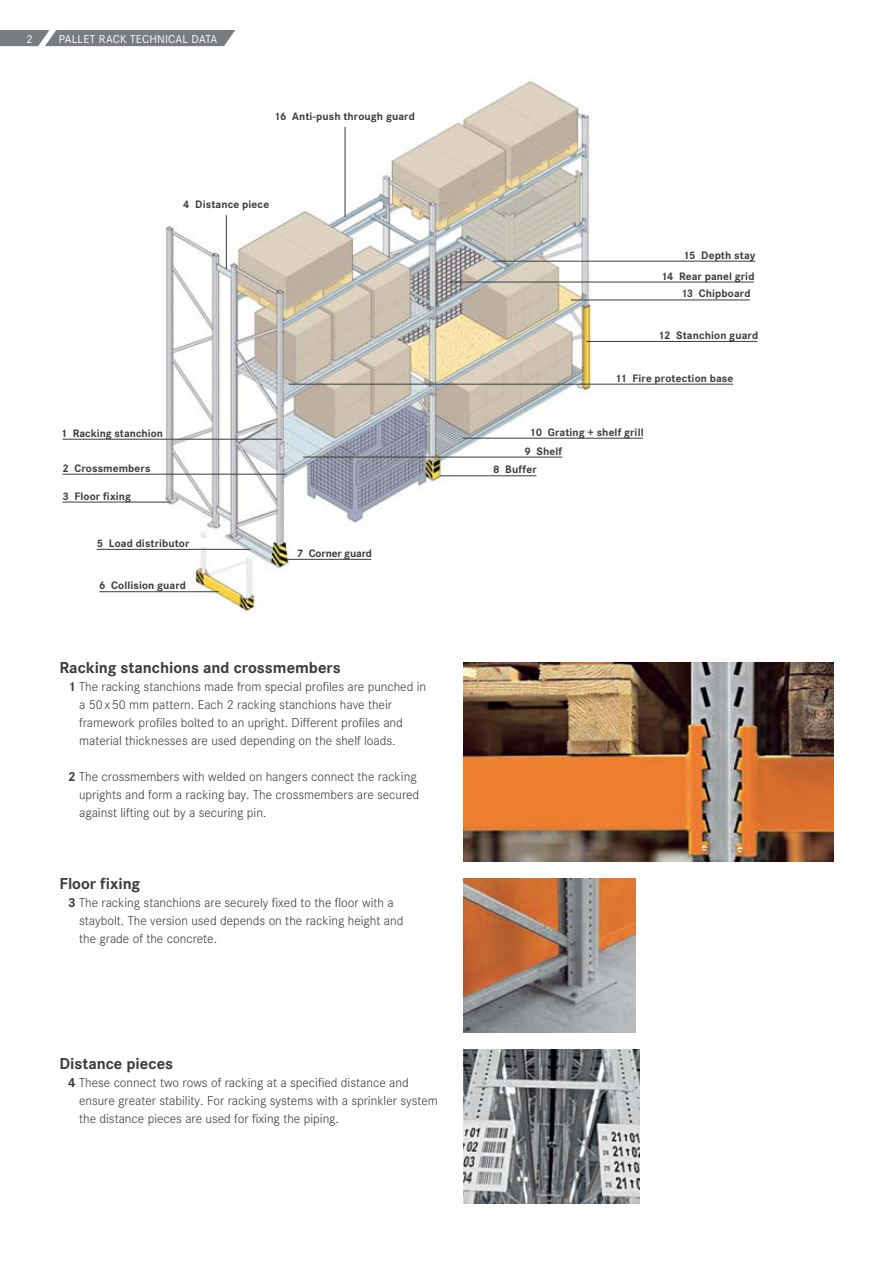
<style>
.page{position:relative;width:893px;height:1263px;background:#fff}
.page>*{position:absolute;margin:0;border:0;box-sizing:border-box;transform-origin:0 0}
.t1{font:700 16.5px "Corporate S";color:#383a3b}
.t2{font:300 13.5px/18px "Corporate S";color:#383a3b}
.t3{font:12px "Corporate S";letter-spacing:.015em;color:#fff}
.t4{font:700 11.25px "Corporate S";letter-spacing:.01em;color:#383a3b}
.s1{font-weight:700}
</style>
<div class="page">
<img style="left:128px;top:79px;width:490px;height:534px">
<img style="left:463px;top:662px;width:370px;height:199px">
<img style="left:463px;top:879px;width:172px;height:153px">
<img style="left:463px;top:1049px;width:177px;height:154px">
<svg style="left:0;top:30px;width:235px;height:17px;background:#85888b"></svg>
<hr style="left:99px;top:591px;width:120px;height:1px;background:#383a3b">
<hr style="left:63px;top:502px;width:108px;height:1px;background:#383a3b">
<hr style="left:63px;top:474px;width:223px;height:1px;background:#383a3b">
<hr style="left:63px;top:439px;width:219px;height:1px;background:#383a3b">
<hr style="left:226px;top:215px;width:1px;height:54px;background:#383a3b">
<hr style="left:289px;top:384px;width:444px;height:1px;background:#383a3b">
<hr style="left:303px;top:457px;width:259px;height:1px;background:#383a3b">
<hr style="left:449px;top:282px;width:305px;height:1px;background:#383a3b">
<hr style="left:287px;top:559px;width:84px;height:1px;background:#383a3b">
<hr style="left:440px;top:475px;width:96px;height:1px;background:#383a3b">
<hr style="left:463px;top:438px;width:180px;height:1px;background:#383a3b">
<hr style="left:586px;top:341px;width:171px;height:1px;background:#383a3b">
<hr style="left:571px;top:300px;width:179px;height:1px;background:#383a3b">
<hr style="left:493px;top:261px;width:262px;height:1px;background:#383a3b">
<hr style="left:97px;top:549px;width:153px;height:1px;background:#383a3b">
<hr style="left:345px;top:127px;width:1px;height:90px;background:#383a3b">
<div style="left:97px;top:538px;width:116px;height:9px;background:#fff"></div>
<p class="t3" style="left:26px;top:34px;width:8px">2</p>
<p class="t3" style="left:59px;top:34px;width:160px">PALLET RACK TECHNICAL DATA</p>
<p class="t4" style="left:274px;top:112px;width:142px">16 Anti-push through guard</p>
<p class="t4" style="left:183px;top:200px;width:87px">4 Distance piece</p>
<p class="t4" style="left:61px;top:428px;width:104px">1 Racking stanchion</p>
<p class="t4" style="left:63px;top:463px;width:89px">2 Crossmembers</p>
<p class="t4" style="left:63px;top:491px;width:70px">3 Floor fixing</p>
<p class="t4" style="left:97px;top:539px;width:94px">5 Load distributor</p>
<p class="t4" style="left:99px;top:581px;width:88px">6 Collision guard</p>
<p class="t4" style="left:297px;top:549px;width:77px">7 Corner guard</p>
<p class="t1" style="left:60px;top:661px;width:283px">Racking stanchions and crossmembers</p>
<p class="t2" style="left:79px;top:678px;width:349px;text-indent:-11px"><span class="s1">1</span> The racking stanchions made from special profiles are punched in a 50 x 50 mm pattern. Each 2 racking stanchions have their framework profiles bolted to an upright. Different profiles and material thicknesses are used depending on the shelf loads.</p>
<p class="t2" style="left:79px;top:768px;width:342px;text-indent:-11px"><span class="s1">2</span> The crossmembers with welded on hangers connect the racking uprights and form a racking bay. The crossmembers are secured against lifting out by a securing pin.</p>
<p class="t1" style="left:60px;top:877px;width:82px">Floor fixing</p>
<p class="t2" style="left:79px;top:894px;width:326px;text-indent:-11px"><span class="s1">3</span> The racking stanchions are securely fixed to the floor with a staybolt. The version used depends on the racking height and the grade of the concrete.</p>
<p class="t1" style="left:60px;top:1057px;width:115px">Distance pieces</p>
<p class="t2" style="left:79px;top:1074px;width:360px;text-indent:-11px"><span class="s1">4</span> These connect two rows of racking at a specified distance and ensure greater stability. For racking systems with a sprinkler system the distance pieces are used for fixing the piping.</p>
<p class="t4" style="left:683px;top:250px;width:74px">15 Depth stay</p>
<p class="t4" style="left:661px;top:271px;width:95px">14 Rear panel grid</p>
<p class="t4" style="left:681px;top:289px;width:71px">13 Chipboard</p>
<p class="t4" style="left:658px;top:331px;width:101px">12 Stanchion guard</p>
<p class="t4" style="left:615px;top:373px;width:120px">11 Fire protection base</p>
<p class="t4" style="left:530px;top:427px;width:115px">10 Grating + shelf grill</p>
<p class="t4" style="left:524px;top:446px;width:39px">9 Shelf</p>
<p class="t4" style="left:493px;top:465px;width:45px">8 Buffer</p>
</div>
